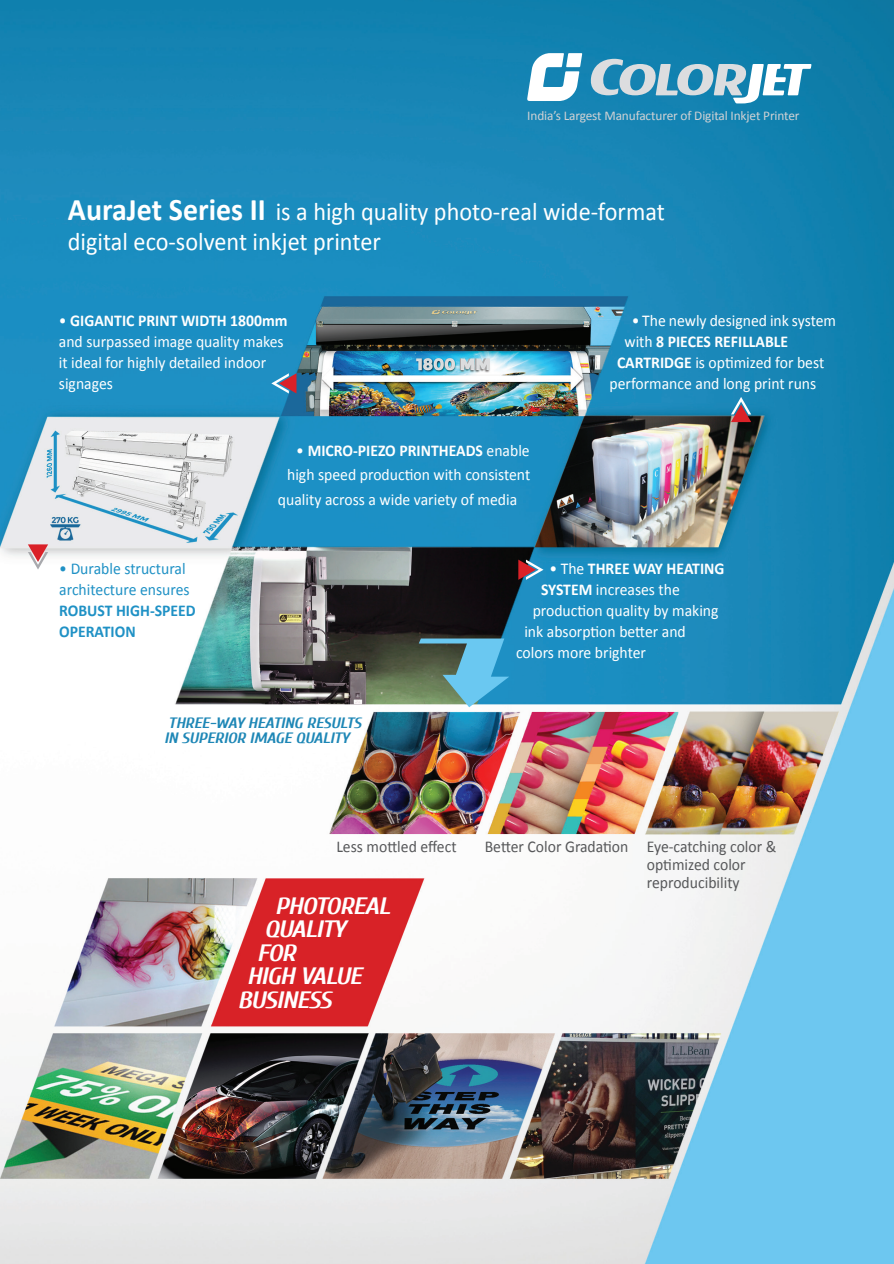
<style>
.page{position:relative;width:894px;height:1264px;background:#fff}
.page>*{position:absolute;margin:0;border:0;box-sizing:border-box;transform-origin:0 0}
.t1{font:25.5px/30px "Calibri";color:#fff;scale:.95 1}
.t2{font:italic 700 23.55px "Cuprum";letter-spacing:-.04em;color:#fff;scale:1.14 1}
.t3{font:16.5px/21px "Calibri";color:#fff;scale:.95 1}
.t4{font:16.5px/18px "Calibri";color:#57585a;scale:.95 1}
.t5{font:700 16.5px "Calibri";color:#fff;scale:.95 1}
.t6{font:16.5px/21px "Calibri";color:#1f91c5;scale:.95 1}
.t7{font:700 16.5px/21px "Calibri";color:#1f91c5;scale:.95 1}
.t8{font:italic 700 15px/16px "Cuprum";letter-spacing:-.02em;color:#1e87b6;scale:1.14 1}
.t9{font:13.35px "Calibri";letter-spacing:-.01em;color:#d1d2d4}
.s1{font-weight:700;font-size:31.5px}
.s2{font-weight:700}
.s3{font-weight:400}
</style>
<div class="page">
<img style="left:0;top:0;width:894px;height:1264px">
<svg style="left:589px;top:59px;width:222px;height:44px;background:#6eadc8"></svg>
<svg style="left:527px;top:53px;width:55px;height:48px"></svg>
<svg style="left:419px;top:638px;width:90px;height:69px;background:#5e9ca9"></svg>
<svg style="left:271px;top:373px;width:25px;height:21px"></svg>
<svg style="left:518px;top:560px;width:25px;height:20px"></svg>
<svg style="left:731px;top:397px;width:20px;height:25px"></svg>
<svg style="left:28px;top:544px;width:20px;height:26px"></svg>
<p class="t9" style="left:527px;top:107px;width:274px">India’s Largest Manufacturer of Digital Inkjet Printer</p>
<h1 class="t1" style="left:68px;top:197px;width:630px"><span class="s1">AuraJet Series II</span> is a high quality photo-real wide-format digital eco-solvent inkjet printer</h1>
<p class="t3" style="left:59px;top:310px;width:242px">• <span class="s2">GIGANTIC PRINT WIDTH 1800mm </span>and surpassed image quality makes it ideal for highly detailed indoor signages</p>
<p class="t5" style="left:296px;top:440px;width:247px"><span class="s3">•</span> MICRO-PIEZO PRINTHEADS <span class="s3">enable</span></p>
<p class="t3" style="left:287px;top:465px;width:257px">high speed production with consistent</p>
<p class="t3" style="left:278px;top:489px;width:253px">quality across a wide variety of media</p>
<p class="t3" style="left:632px;top:310px;width:216px">• The newly designed ink system</p>
<p class="t5" style="left:624px;top:331px;width:174px"><span class="s3">with</span> 8 PIECES REFILLABLE</p>
<p class="t3" style="left:617px;top:352px;width:220px"><span class="s2">CARTRIDGE</span> is optimized for best</p>
<p class="t3" style="left:609px;top:373px;width:219px">performance and long print runs</p>
<p class="t6" style="left:59px;top:558px;width:139px">• Durable structural architecture ensures</p>
<p class="t7" style="left:59px;top:600px;width:145px">ROBUST HIGH-SPEED<br>OPERATION</p>
<p class="t8" style="left:164px;top:714px;width:175px">THREE-WAY HEATING RESULTS<br>IN SUPERIOR IMAGE QUALITY</p>
<p class="t5" style="left:549px;top:558px;width:186px"><span class="s3">• The</span> THREE WAY HEATING</p>
<p class="t3" style="left:541px;top:579px;width:148px"><span class="s2">SYSTEM</span> increases the</p>
<p class="t3" style="left:532px;top:600px;width:197px">production quality by making</p>
<p class="t3" style="left:524px;top:621px;width:171px">ink absorption better and</p>
<p class="t3" style="left:516px;top:642px;width:138px">colors more brighter</p>
<p class="t4" style="left:336px;top:838px;width:128px">Less mottled effect</p>
<p class="t4" style="left:647px;top:838px;width:138px;text-indent:-162px">Better Color Gradation Eye-catching color &amp; optimized color reproducibility</p>
<h2 class="t2" style="left:275px;top:893px;width:102px">PHOTOREAL</h2>
<h2 class="t2" style="left:264px;top:916px;width:73px">QUALITY</h2>
<h2 class="t2" style="left:257px;top:940px;width:36px">FOR</h2>
<h2 class="t2" style="left:247px;top:963px;width:103px">HIGH VALUE</h2>
<h2 class="t2" style="left:238px;top:987px;width:84px">BUSINESS</h2>
</div>
